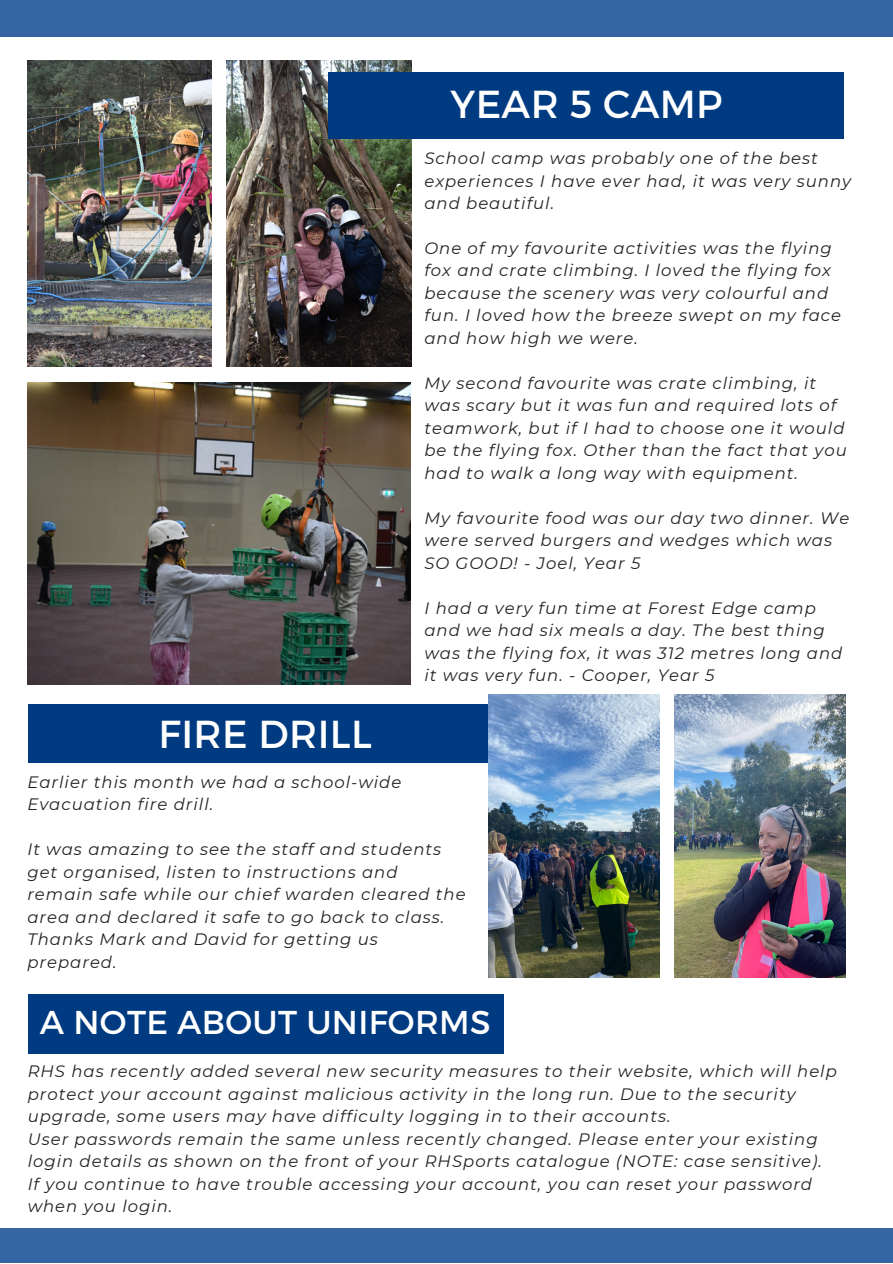
<style>
.page{position:relative;width:893px;height:1264px;background:#fff}
.page>*{position:absolute;margin:0;border:0;box-sizing:border-box;transform-origin:0 0}
.t1{font:39px "Montserrat";letter-spacing:.01em;color:#fff}
.t2{font:33px "Montserrat";letter-spacing:.01em;color:#fff}
.t3{font:italic 16.5px/22.5px "Montserrat";letter-spacing:.06em;color:#222}
</style>
<div class="page">
<div style="left:0;top:1228px;width:892px;height:34px;background:#3565a3"></div>
<div style="left:0;top:0;width:892px;height:37px;background:#3565a3"></div>
<img style="left:227px;top:60px;width:184px;height:306px">
<div style="left:328px;top:72px;width:515px;height:67px;background:#003a81"></div>
<img style="left:674px;top:694px;width:171px;height:283px">
<img style="left:27px;top:382px;width:384px;height:303px">
<div style="left:28px;top:994px;width:475px;height:59px;background:#003a81"></div>
<div style="left:28px;top:704px;width:475px;height:58px;background:#003a81"></div>
<img style="left:489px;top:694px;width:171px;height:283px">
<img style="left:27px;top:60px;width:185px;height:306px">
<p class="t1" style="left:450px;top:79px;width:273px">YEAR 5 CAMP</p>
<p class="t1" style="left:159px;top:709px;width:215px">FIRE DRILL</p>
<p class="t3" style="left:424px;top:147px;width:428px">School camp was probably one of the best experiences I have ever had, it was very sunny and beautiful.</p>
<p class="t3" style="left:424px;top:237px;width:418px">One of my favourite activities was the flying fox and crate climbing. I loved the flying fox because the scenery was very colourful and fun. I loved how the breeze swept on my face and how high we were.</p>
<p class="t3" style="left:424px;top:372px;width:424px">My second favourite was crate climbing, it was scary but it was fun and required lots of teamwork, but if I had to choose one it would be the flying fox. Other than the fact that you had to walk a long way with equipment.</p>
<p class="t3" style="left:424px;top:506px;width:426px">My favourite food was our day two dinner. We were served burgers and wedges which was<br>SO GOOD! - Joel, Year 5</p>
<p class="t3" style="left:424px;top:596px;width:419px">I had a very fun time at Forest Edge camp and we had six meals a day. The best thing was the flying fox, it was 312 metres long and it was very fun. - Cooper, Year 5</p>
<p class="t3" style="left:27px;top:770px;width:375px">Earlier this month we had a school-wide<br>Evacuation fire drill.</p>
<p class="t3" style="left:27px;top:838px;width:440px">It was amazing to see the staff and students get organised, listen to instructions and remain safe while our chief warden cleared the area and declared it safe to go back to class.<br>Thanks Mark and David for getting us prepared.</p>
<p class="t2" style="left:40px;top:1000px;width:452px">A NOTE ABOUT UNIFORMS</p>
<p class="t3" style="left:28px;top:1060px;width:810px">RHS has recently added several new security measures to their website, which will help protect your account against malicious activity in the long run. Due to the security upgrade, some users may have difficulty logging in to their accounts.</p>
<p class="t3" style="left:28px;top:1127px;width:795px">User passwords remain the same unless recently changed. Please enter your existing login details as shown on the front of your RHSports catalogue (NOTE: case sensitive).</p>
<p class="t3" style="left:28px;top:1172px;width:785px">If you continue to have trouble accessing your account, you can reset your password when you login.</p>
</div>
